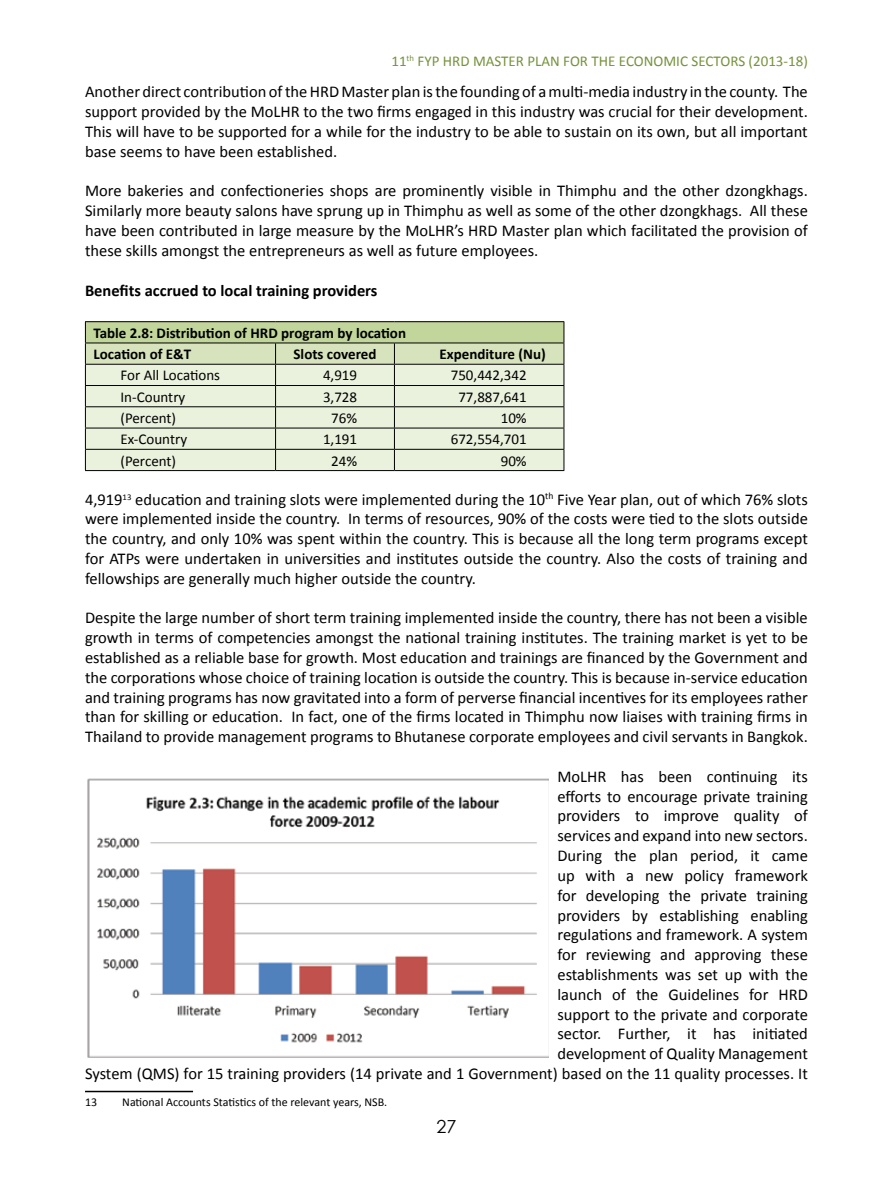
<style>
.page{position:relative;width:893px;height:1191px;background:#fff}
.page>*{position:absolute;margin:0;border:0;box-sizing:border-box;transform-origin:0 0}
.t1{font:18px "Century Gothic";color:#000}
.t2{font:16.5px/19.8px "Calibri";color:#000;text-align:justify}
.t3{font:700 16.5px "Calibri";color:#000}
.t4{font:15px "Calibri";color:#000}
.t5{font:700 15px/21.3px "Calibri";color:#000}
.t6{font:15px "Calibri";color:#76923c}
.t7{font:12px "Calibri";color:#000}
</style>
<div class="page">
<hr style="left:85px;top:321px;width:191px;height:1px;background:#000">
<hr style="left:276px;top:321px;width:118px;height:1px;background:#000">
<hr style="left:394px;top:321px;width:170px;height:1px;background:#000">
<svg style="left:85px;top:322px;width:480px;height:148px;background:#d6dfc4"></svg>
<hr style="left:85px;top:470px;width:191px;height:1px;background:#000">
<hr style="left:276px;top:470px;width:118px;height:1px;background:#000">
<hr style="left:394px;top:470px;width:170px;height:1px;background:#000">
<hr style="left:85px;top:1090px;width:108px;height:2px;background:#000">
<img style="left:87px;top:778px;width:462px;height:280px">
<p class="t6" style="left:391px;top:51px;width:418px">11<sup>th</sup> FYP HRD MASTER PLAN FOR THE ECONOMIC SECTORS (2013-18)</p>
<p class="t2" style="left:85px;top:82px;width:724px">Another direct contribution of the HRD Master plan is the founding of a multi-media industry in the county. The support provided by the MoLHR to the two firms engaged in this industry was crucial for their development.<br>This will have to be supported for a while for the industry to be able to sustain on its own, but all important base seems to have been established.</p>
<p class="t2" style="left:85px;top:181px;width:724px">More bakeries and confectioneries shops are prominently visible in Thimphu and the other dzongkhags.<br>Similarly more beauty salons have sprung up in Thimphu as well as some of the other dzongkhags. All these have been contributed in large measure by the MoLHR’s HRD Master plan which facilitated the provision of these skills amongst the entrepreneurs as well as future employees.</p>
<p class="t3" style="left:85px;top:279px;width:294px">Benefits accrued to local training providers</p>
<p class="t5" style="left:94px;top:322px;width:314px">Table 2.8: Distribution of HRD program by location<br>Location of E&amp;T</p>
<p class="t5" style="left:294px;top:343px;width:84px">Slots covered</p>
<p class="t5" style="left:440px;top:343px;width:108px">Expenditure (Nu)</p>
<p class="t4" style="left:121px;top:366px;width:101px">For All Locations</p>
<p class="t4" style="left:323px;top:366px;width:36px">4,919</p>
<p class="t4" style="left:451px;top:366px;width:77px">750,442,342</p>
<p class="t4" style="left:121px;top:387px;width:66px">In-Country</p>
<p class="t4" style="left:323px;top:387px;width:36px">3,728</p>
<p class="t4" style="left:458px;top:387px;width:70px">77,887,641</p>
<p class="t4" style="left:121px;top:408px;width:57px">(Percent)</p>
<p class="t4" style="left:331px;top:408px;width:27px">76%</p>
<p class="t4" style="left:501px;top:408px;width:27px">10%</p>
<p class="t4" style="left:121px;top:430px;width:68px">Ex-Country</p>
<p class="t4" style="left:323px;top:430px;width:36px">1,191</p>
<p class="t4" style="left:451px;top:430px;width:77px">672,554,701</p>
<p class="t4" style="left:121px;top:451px;width:57px">(Percent)</p>
<p class="t4" style="left:331px;top:451px;width:27px">24%</p>
<p class="t4" style="left:501px;top:451px;width:27px">90%</p>
<p class="t2" style="left:85px;top:489px;width:724px">4,919<sup>13</sup> education and training slots were implemented during the 10<sup>th</sup> Five Year plan, out of which 76% slots were implemented inside the country. In terms of resources, 90% of the costs were tied to the slots outside the country, and only 10% was spent within the country. This is because all the long term programs except for ATPs were undertaken in universities and institutes outside the country. Also the costs of training and fellowships are generally much higher outside the country.</p>
<p class="t2" style="left:85px;top:608px;width:724px">Despite the large number of short term training implemented inside the country, there has not been a visible growth in terms of competencies amongst the national training institutes. The training market is yet to be established as a reliable base for growth. Most education and trainings are financed by the Government and the corporations whose choice of training location is outside the country. This is because in-service education and training programs has now gravitated into a form of perverse financial incentives for its employees rather than for skilling or education. In fact, one of the firms located in Thimphu now liaises with training firms in Thailand to provide management programs to Bhutanese corporate employees and civil servants in Bangkok.</p>
<p class="t2" style="left:85px;top:766px;width:724px;text-align:right">MoLHR has been continuing its<br>efforts to encourage private training<br>providers to improve quality of<br>services and expand into new sectors.<br>During the plan period, it came<br>up with a new policy framework<br>for developing the private training<br>providers by establishing enabling<br>regulations and framework. A system<br>for reviewing and approving these<br>establishments was set up with the<br>launch of the Guidelines for HRD<br>support to the private and corporate<br>sector. Further, it has initiated<br>development of Quality Management<br>System (QMS) for 15 training providers (14 private and 1 Government) based on the 11 quality processes. It</p>
<p class="t7" style="left:85px;top:1094px;width:14px">13</p>
<p class="t7" style="left:122px;top:1094px;width:267px">National Accounts Statistics of the relevant years, NSB.</p>
<p class="t1" style="left:436px;top:1113px;width:21px">27</p>
</div>
